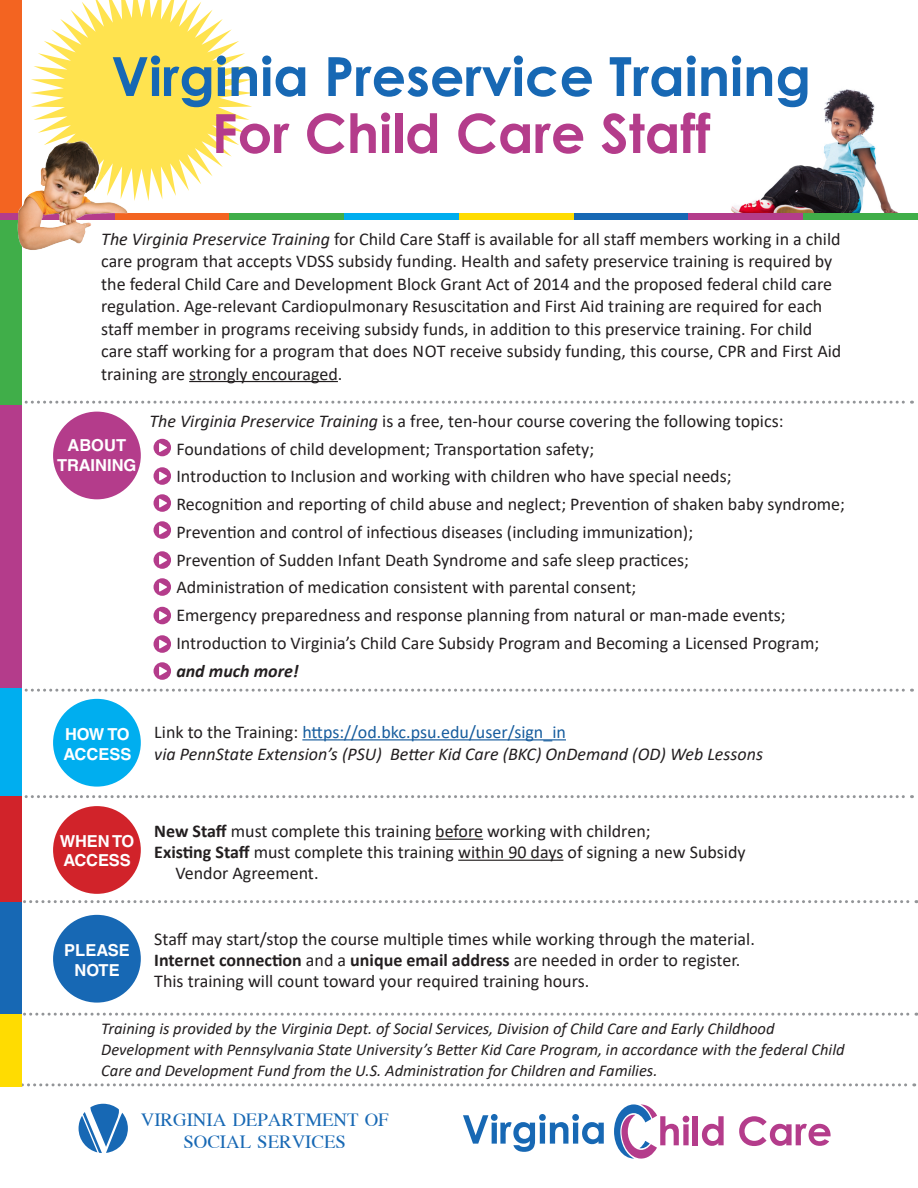
<style>
.page{position:relative;width:918px;height:1188px;background:#fff}
.page>*{position:absolute;margin:0;border:0;box-sizing:border-box;transform-origin:0 0}
.header_paragraph{font:700 54px/57px "Century Gothic";color:#1768b4;text-align:center}
.t1{font:27.6px/21.5px "Eucrosia UPC";color:#1768b4;text-align:center}
.body_paragraph{font:18px/22.5px "Calibri";color:#231f20}
.t2{font:italic 18px "Calibri";color:#231f20}
.t3{font:700 18px "Calibri";color:#231f20}
.t4{font:18px "Calibri";color:#175d9e}
.t5{font:italic 700 18px "Calibri";color:#231f20}
.t6{font:italic 16.5px/21px "Calibri";color:#231f20}
.body_paragraph-2{font:700 16.5px/19.5px "Helvetica LT Std";color:#fff;text-align:center}
.s1{color:#b43c8b}
.s2{font-style:italic}
.s3{color:#231f20}
.s4{font-weight:700}
.s5{font-weight:400}
</style>
<div class="page">
<svg style="left:22px;top:1083px;width:893px;height:3px"></svg>
<svg style="left:24px;top:401px;width:888px;height:3px"></svg>
<svg style="left:24px;top:689px;width:888px;height:3px"></svg>
<svg style="left:24px;top:795px;width:888px;height:3px"></svg>
<svg style="left:23px;top:900px;width:894px;height:3px"></svg>
<svg style="left:23px;top:1013px;width:894px;height:3px"></svg>
<div style="left:0;top:401px;width:22px;height:290px;background:#b43c8b"></div>
<div style="left:0;top:688px;width:22px;height:115px;background:#00aeef"></div>
<div style="left:0;top:796px;width:22px;height:108px;background:#d1232a"></div>
<div style="left:0;top:902px;width:22px;height:114px;background:#1768b4"></div>
<div style="left:0;top:1014px;width:22px;height:72px;background:#ffdc01"></div>
<svg style="left:30px;top:0;width:223px;height:201px;fill:#ffe34f"></svg>
<div style="left:0;top:0;width:22px;height:218px;background:#f36421"></div>
<div style="left:0;top:216px;width:22px;height:189px;background:#40ae49"></div>
<img style="left:731px;top:89px;width:168px;height:124px">
<div style="left:0;top:213px;width:115px;height:7px;background:#b43c8b"></div>
<div style="left:115px;top:213px;width:115px;height:7px;background:#f36421"></div>
<div style="left:230px;top:213px;width:114px;height:7px;background:#40ae49"></div>
<div style="left:344px;top:213px;width:115px;height:7px;background:#00aeef"></div>
<div style="left:459px;top:213px;width:115px;height:7px;background:#ffdc01"></div>
<div style="left:574px;top:213px;width:114px;height:7px;background:#1768b4"></div>
<div style="left:688px;top:213px;width:115px;height:7px;background:#b43c8b"></div>
<div style="left:803px;top:213px;width:115px;height:7px;background:#40ae49"></div>
<hr style="left:302px;top:739px;width:264px;height:1px;background:#175d9e">
<div style="left:693px;top:1116px;width:5px;height:29px;background:#b43c8b"></div>
<svg style="left:702px;top:1116px;width:22px;height:30px"></svg>
<svg style="left:739px;top:1116px;width:92px;height:30px"></svg>
<svg style="left:614px;top:1104px;width:75px;height:55px"></svg>
<svg style="left:463px;top:1114px;width:141px;height:38px"></svg>
<div style="left:53px;top:412px;width:88px;height:87px;background:#b43c8b;border-radius:50%"></div>
<div style="left:53px;top:699px;width:88px;height:88px;background:#00aeef;border-radius:50%"></div>
<div style="left:53px;top:806px;width:88px;height:88px;background:#d1232a;border-radius:50%"></div>
<div style="left:53px;top:915px;width:88px;height:88px;background:#1768b4;border-radius:50%"></div>
<svg style="left:154px;top:439px;width:17px;height:17px"></svg>
<svg style="left:154px;top:467px;width:17px;height:18px"></svg>
<svg style="left:154px;top:494px;width:17px;height:18px"></svg>
<svg style="left:154px;top:521px;width:17px;height:18px"></svg>
<svg style="left:154px;top:551px;width:17px;height:18px"></svg>
<svg style="left:154px;top:578px;width:17px;height:18px"></svg>
<svg style="left:154px;top:607px;width:17px;height:17px"></svg>
<svg style="left:154px;top:635px;width:17px;height:18px"></svg>
<svg style="left:154px;top:662px;width:17px;height:18px"></svg>
<svg style="left:79px;top:1104px;width:49px;height:49px"></svg>
<hr style="left:189px;top:381px;width:149px;height:1px;background:#231f20">
<img style="left:17px;top:136px;width:113px;height:114px">
<hr style="left:435px;top:839px;width:48px;height:1px;background:#231f20">
<hr style="left:458px;top:860px;width:105px;height:1px;background:#231f20">
<p class="header_paragraph" style="left:111px;top:45px;width:701px">Virginia Preservice Training<br><span class="s1">For Child Care Staff</span></p>
<p class="body_paragraph" style="left:101px;top:227px;width:742px"><span class="s2">The Virginia Preservice Training</span> for Child Care Staff is available for all staff members working in a child care program that accepts VDSS subsidy funding. Health and safety preservice training is required by the federal Child Care and Development Block Grant Act of 2014 and the proposed federal child care regulation. Age-relevant Cardiopulmonary Resuscitation and First Aid training are required for each staff member in programs receiving subsidy funds, in addition to this preservice training. For child care staff working for a program that does NOT receive subsidy funding, this course, CPR and First Aid training are strongly encouraged.</p>
<p class="body_paragraph-2" style="left:57px;top:436px;width:81px">ABOUT<br>TRAINING</p>
<p class="body_paragraph" style="left:149px;top:409px;width:636px"><span class="s2">The Virginia Preservice Training</span> is a free, ten-hour course covering the following topics:</p>
<p class="body_paragraph" style="left:176px;top:437px;width:419px">Foundations of child development; Transportation safety;</p>
<p class="body_paragraph" style="left:176px;top:465px;width:557px">Introduction to Inclusion and working with children who have special needs;</p>
<p class="body_paragraph" style="left:176px;top:493px;width:670px">Recognition and reporting of child abuse and neglect; Prevention of shaken baby syndrome;</p>
<p class="body_paragraph" style="left:176px;top:520px;width:518px">Prevention and control of infectious diseases (including immunization);</p>
<p class="body_paragraph" style="left:176px;top:548px;width:514px">Prevention of Sudden Infant Death Syndrome and safe sleep practices;</p>
<p class="body_paragraph" style="left:176px;top:576px;width:461px">Administration of medication consistent with parental consent;</p>
<p class="body_paragraph" style="left:176px;top:604px;width:611px">Emergency preparedness and response planning from natural or man-made events;</p>
<p class="body_paragraph" style="left:176px;top:631px;width:645px">Introduction to Virginia’s Child Care Subsidy Program and Becoming a Licensed Program;</p>
<p class="t5" style="left:176px;top:658px;width:124px">and much more!</p>
<p class="body_paragraph-2" style="left:63px;top:724px;width:70px;text-align:left">HOW TO<br>ACCESS</p>
<p class="t4" style="left:154px;top:719px;width:413px"><span class="s3">Link to the Training:</span> https://od.bkc.psu.edu/user/sign_in</p>
<p class="t2" style="left:154px;top:742px;width:610px">via PennState Extension’s (PSU) Better Kid Care (BKC) OnDemand (OD) Web Lessons</p>
<p class="body_paragraph-2" style="left:60px;top:831px;width:76px;text-align:left">WHEN TO<br>ACCESS</p>
<p class="body_paragraph-2" style="left:64px;top:940px;width:67px">PLEASE<br>NOTE</p>
<p class="body_paragraph" style="left:154px;top:820px;width:498px"><span class="s4">New Staff</span> must complete this training before working with children;</p>
<p class="body_paragraph" style="left:176px;top:841px;width:572px;line-height:21px;text-indent:-21px"><span class="s4">Existing Staff</span> must complete this training within 90 days of signing a new Subsidy<br>Vendor Agreement.</p>
<p class="body_paragraph" style="left:154px;top:927px;width:602px">Staff may start/stop the course multiple times while working through the material.</p>
<p class="t3" style="left:154px;top:947px;width:588px">Internet connection <span class="s5">and a</span> unique email address <span class="s5">are needed in order to register.</span></p>
<p class="body_paragraph" style="left:154px;top:969px;width:437px">This training will count toward your required training hours.</p>
<p class="t6" style="left:101px;top:1018px;width:745px">Training is provided by the Virginia Dept. of Social Services, Division of Child Care and Early Childhood<br>Development with Pennsylvania State University’s Better Kid Care Program, in accordance with the federal Child<br>Care and Development Fund from the U.S. Administration for Children and Families.</p>
<p class="t1" style="left:141px;top:1109px;width:249px">VIRGINIA DEPARTMENT OF<br>SOCIAL SERVICES</p>
</div>
